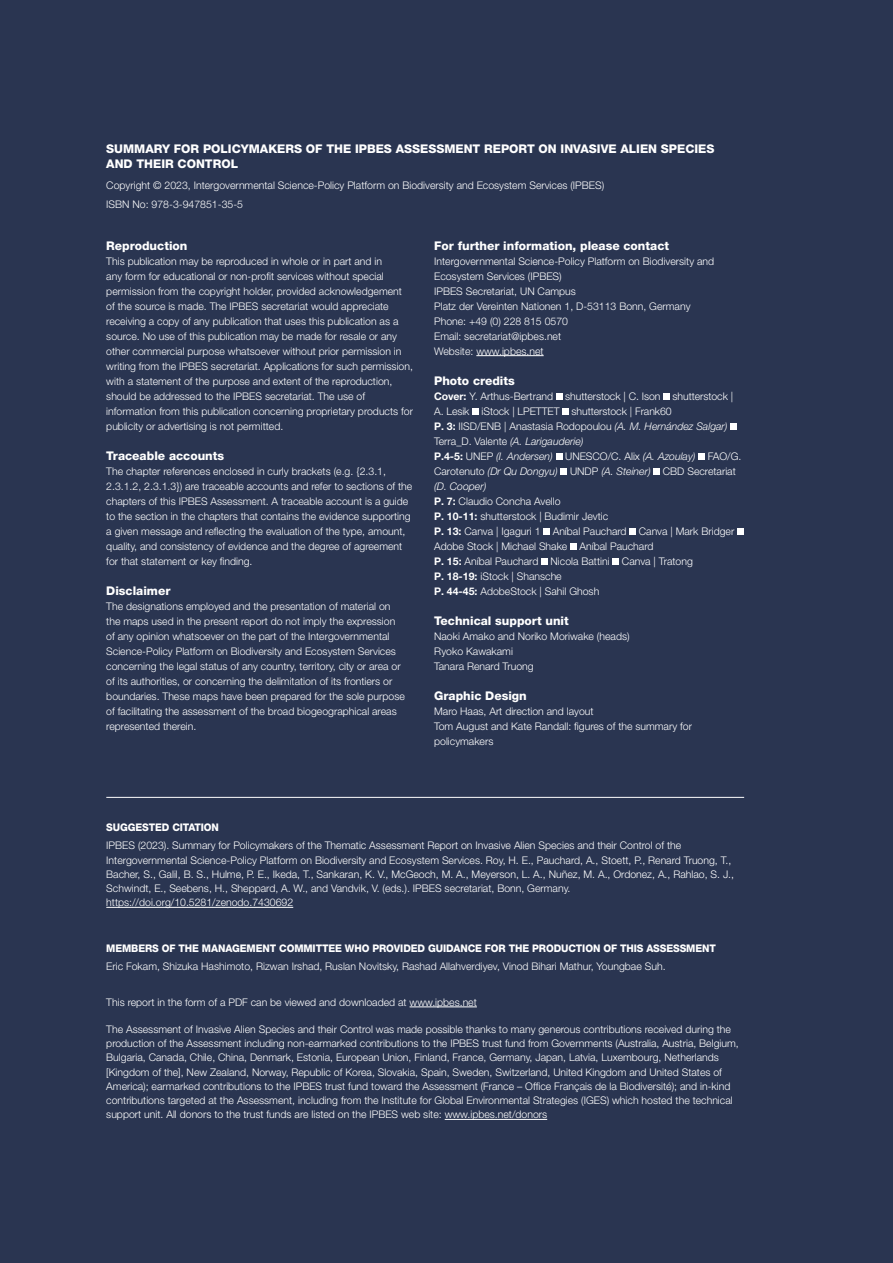
<style>
.page{position:relative;width:893px;height:1263px;background:#2a3551}
.page>*{position:absolute;margin:0;border:0;box-sizing:border-box;transform-origin:0 0}
.t1{font:800 12px/14.9px "Helvetica Neue LT Pro";color:#fff}
.t2{font:300 10.5px/15px "Helvetica Neue LT Pro";color:#fff}
.t3{font:800 10.5px "Helvetica Neue LT Pro";letter-spacing:-.01em;color:#fff;scale:.95 1}
.s1{font-weight:700}
.s2{font-style:italic}
</style>
<div class="page">
<hr style="left:476px;top:355px;width:68px;height:1px;background:#fff">
<div style="left:556px;top:393px;width:6px;height:7px;background:#fff"></div>
<div style="left:663px;top:393px;width:7px;height:7px;background:#fff"></div>
<div style="left:472px;top:408px;width:7px;height:7px;background:#fff"></div>
<div style="left:562px;top:408px;width:7px;height:7px;background:#fff"></div>
<div style="left:731px;top:423px;width:6px;height:7px;background:#fff"></div>
<div style="left:556px;top:453px;width:6px;height:7px;background:#fff"></div>
<div style="left:699px;top:453px;width:6px;height:7px;background:#fff"></div>
<div style="left:561px;top:468px;width:6px;height:7px;background:#fff"></div>
<div style="left:654px;top:468px;width:6px;height:7px;background:#fff"></div>
<div style="left:543px;top:528px;width:7px;height:7px;background:#fff"></div>
<div style="left:630px;top:528px;width:6px;height:7px;background:#fff"></div>
<div style="left:737px;top:528px;width:7px;height:7px;background:#fff"></div>
<div style="left:570px;top:543px;width:7px;height:7px;background:#fff"></div>
<div style="left:541px;top:558px;width:7px;height:7px;background:#fff"></div>
<div style="left:613px;top:558px;width:6px;height:7px;background:#fff"></div>
<hr style="left:106px;top:907px;width:187px;height:1px;background:#fff">
<hr style="left:410px;top:1006px;width:67px;height:1px;background:#fff">
<hr style="left:445px;top:1119px;width:102px;height:1px;background:#fff">
<hr style="left:106px;top:797px;width:638px;height:1px;background:#fff">
<p class="t1" style="left:106px;top:141px;width:610px">SUMMARY FOR POLICYMAKERS OF THE IPBES ASSESSMENT REPORT ON INVASIVE ALIEN SPECIES<br>AND THEIR CONTROL</p>
<p class="t2" style="left:106px;top:176px;width:499px;line-height:19px">Copyright © 2023, Intergovernmental Science-Policy Platform on Biodiversity and Ecosystem Services (IPBES)<br>ISBN No: 978-3-947851-35-5</p>
<p class="t1" style="left:106px;top:238px;width:83px">Reproduction</p>
<p class="t2" style="left:106px;top:253px;width:308px">This publication may be reproduced in whole or in part and in<br>any form for educational or non-profit services without special permission from the copyright holder, provided acknowledgement of the source is made. The IPBES secretariat would appreciate receiving a copy of any publication that uses this publication as a source. No use of this publication may be made for resale or any other commercial purpose whatsoever without prior permission in writing from the IPBES secretariat. Applications for such permission, with a statement of the purpose and extent of the reproduction, should be addressed to the IPBES secretariat. The use of information from this publication concerning proprietary products for publicity or advertising is not permitted.</p>
<p class="t1" style="left:106px;top:448px;width:119px">Traceable accounts</p>
<p class="t2" style="left:106px;top:463px;width:308px">The chapter references enclosed in curly brackets (e.g. {2.3.1, 2.3.1.2, 2.3.1.3}) are traceable accounts and refer to sections of the chapters of this IPBES Assessment. A traceable account is a guide to the section in the chapters that contains the evidence supporting a given message and reflecting the evaluation of the type, amount, quality, and consistency of evidence and the degree of agreement for that statement or key finding.</p>
<p class="t1" style="left:106px;top:583px;width:66px">Disclaimer</p>
<p class="t2" style="left:106px;top:598px;width:300px">The designations employed and the presentation of material on the maps used in the present report do not imply the expression of any opinion whatsoever on the part of the Intergovernmental Science-Policy Platform on Biodiversity and Ecosystem Services concerning the legal status of any country, territory, city or area or of its authorities, or concerning the delimitation of its frontiers or boundaries. These maps have been prepared for the sole purpose of facilitating the assessment of the broad biogeographical areas represented therein.</p>
<p class="t1" style="left:434px;top:238px;width:236px">For further information, please contact</p>
<p class="t2" style="left:434px;top:253px;width:282px">Intergovernmental Science-Policy Platform on Biodiversity and Ecosystem Services (IPBES)<br>IPBES Secretariat, UN Campus<br>Platz der Vereinten Nationen 1, D-53113 Bonn, Germany Phone: +49 (0) 228 815 0570<br>Email: secretariat@ipbes.net<br>Website: www.ipbes.net</p>
<p class="t1" style="left:434px;top:373px;width:82px">Photo credits</p>
<p class="t2" style="left:434px;top:388px;width:309px"><span class="s1">Cover:</span> Y. Arthus-Bertrand shutterstock | C. Ison shutterstock | A. Lesik iStock | LPETTET shutterstock | Frank60<br><span class="s1">P. 3:</span> IISD/ENB | Anastasia Rodopoulou <span class="s2">(A. M. Hernández Salgar)<br></span>Terra_D. Valente <span class="s2">(A. Larigauderie)<br></span><span class="s1">P.4-5:</span> UNEP <span class="s2">(I. Andersen)</span> UNESCO/C. Alix <span class="s2">(A. Azoulay)</span> FAO/G.<br>Carotenuto <span class="s2">(Dr Qu Dongyu)</span> UNDP <span class="s2">(A. Steiner)</span> CBD Secretariat <span class="s2">(D. Cooper)<br></span><span class="s1">P. 7:</span> Claudio Concha Avello<br><span class="s1">P. 10-11:</span> shutterstock | Budimir Jevtic<br><span class="s1">P. 13:</span> Canva | Igaguri 1 Aníbal Pauchard Canva | Mark Bridger Adobe Stock | Michael Shake Aníbal Pauchard<br><span class="s1">P. 15:</span> Aníbal Pauchard Nicola Battini Canva | Tratong<br><span class="s1">P. 18-19:</span> iStock | Shansche<br><span class="s1">P. 44-45:</span> AdobeStock | Sahil Ghosh</p>
<p class="t1" style="left:434px;top:613px;width:136px">Technical support unit</p>
<p class="t2" style="left:434px;top:628px;width:197px">Naoki Amako and Noriko Moriwake (heads)<br>Ryoko Kawakami<br>Tanara Renard Truong</p>
<p class="t1" style="left:434px;top:688px;width:94px">Graphic Design</p>
<p class="t2" style="left:434px;top:703px;width:259px">Maro Haas, Art direction and layout<br>Tom August and Kate Randall: figures of the summary for policymakers</p>
<p class="t3" style="left:106px;top:821px;width:120px">SUGGESTED CITATION</p>
<p class="t2" style="left:106px;top:838px;width:629px;line-height:14.2px">IPBES (2023). Summary for Policymakers of the Thematic Assessment Report on Invasive Alien Species and their Control of the Intergovernmental Science-Policy Platform on Biodiversity and Ecosystem Services. Roy, H. E., Pauchard, A., Stoett, P., Renard Truong, T., Bacher, S., Galil, B. S., Hulme, P. E., Ikeda, T., Sankaran, K. V., McGeoch, M. A., Meyerson, L. A., Nuñez, M. A., Ordonez, A., Rahlao, S. J., Schwindt, E., Seebens, H., Sheppard, A. W., and Vandvik, V. (eds.). IPBES secretariat, Bonn, Germany. https://doi.org/10.5281/zenodo.7430692</p>
<p class="t3" style="left:106px;top:942px;width:643px">MEMBERS OF THE MANAGEMENT COMMITTEE WHO PROVIDED GUIDANCE FOR THE PRODUCTION OF THIS ASSESSMENT</p>
<p class="t2" style="left:106px;top:959px;width:561px">Eric Fokam, Shizuka Hashimoto, Rizwan Irshad, Ruslan Novitsky, Rashad Allahverdiyev, Vinod Bihari Mathur, Youngbae Suh.</p>
<p class="t2" style="left:106px;top:994px;width:372px">This report in the form of a PDF can be viewed and downloaded at www.ipbes.net</p>
<p class="t2" style="left:106px;top:1022px;width:634px;line-height:14.2px">The Assessment of Invasive Alien Species and their Control was made possible thanks to many generous contributions received during the production of the Assessment including non-earmarked contributions to the IPBES trust fund from Governments (Australia, Austria, Belgium, Bulgaria, Canada, Chile, China, Denmark, Estonia, European Union, Finland, France, Germany, Japan, Latvia, Luxembourg, Netherlands [Kingdom of the], New Zealand, Norway, Republic of Korea, Slovakia, Spain, Sweden, Switzerland, United Kingdom and United States of America); earmarked contributions to the IPBES trust fund toward the Assessment (France – Office Français de la Biodiversité); and in-kind contributions targeted at the Assessment, including from the Institute for Global Environmental Strategies (IGES) which hosted the technical support unit. All donors to the trust funds are listed on the IPBES web site: www.ipbes.net/donors</p>
</div>
